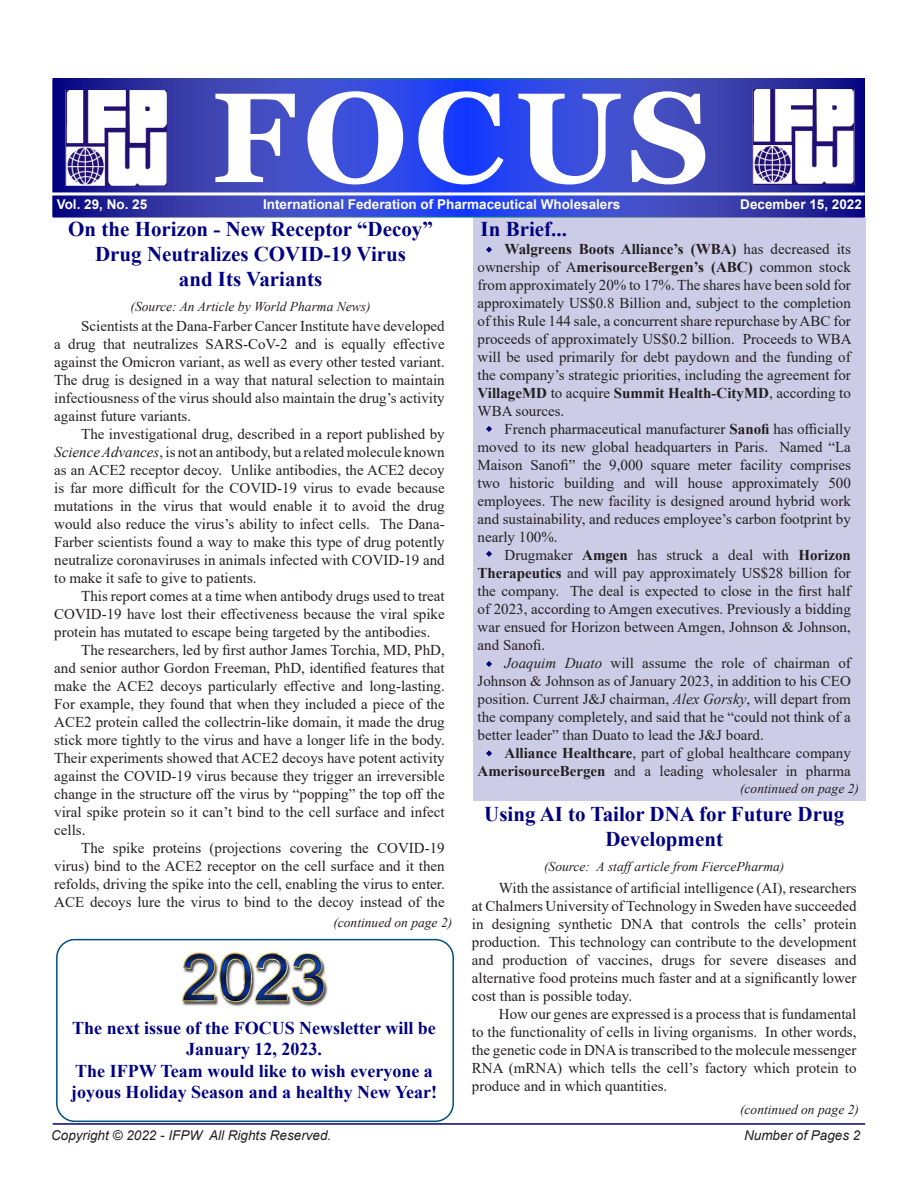
<style>
.page{position:relative;width:918px;height:1188px;background:#fff}
.page>*{position:absolute;margin:0;border:0;box-sizing:border-box;transform-origin:0 0}
.t1{font:700 127.5px "Georgia";letter-spacing:.05em;color:#fff}
.t2{font:700 21px/25.2px "Times New Roman";color:#000082;text-align:center}
.t3{font:700 21px "Times New Roman";color:#000080}
.t4{font:700 18px/21.6px "Times New Roman";color:#000082;text-align:center}
.t5{font:15px/18px "Times New Roman";color:#231f20;text-align:justify}
.t6{font:italic 13.5px "Times New Roman";color:#231f20}
.Source{font:700 13.5px "Arial";color:#fff}
.t7{font:italic 13.5px "Arial";color:#231f20}
.s1{font-style:italic}
.s2{font-weight:700}
</style>
<div class="page">
<div style="left:56px;top:939px;width:398px;height:183px;border:2px solid #004e80;border-radius:18px"></div>
<div style="left:473px;top:216px;width:393px;height:585px;background:#cccce6"></div>
<svg style="left:55px;top:81px;width:807px;height:134px;background:#3444ca"></svg>
<img style="left:753px;top:89px;width:101px;height:95px">
<img style="left:66px;top:91px;width:101px;height:95px">
<svg style="left:486px;top:426px;width:6px;height:6px"></svg>
<svg style="left:486px;top:661px;width:6px;height:6px"></svg>
<svg style="left:486px;top:750px;width:6px;height:7px"></svg>
<svg style="left:486px;top:246px;width:6px;height:7px"></svg>
<hr style="left:51px;top:192px;width:814px;height:3px;background:#fff">
<hr style="left:53px;top:1123px;width:812px;height:2px;background:#000080">
<svg style="left:486px;top:551px;width:6px;height:6px"></svg>
<img style="left:181px;top:952px;width:147px;height:55px">
<p class="Source" style="left:57px;top:195px;width:92px">Vol. 29, No. 25</p>
<p class="t1" style="left:211px;top:56px;width:500px">FOCUS</p>
<p class="Source" style="left:263px;top:195px;width:359px">International Federation of Pharmaceutical Wholesalers</p>
<p class="Source" style="left:740px;top:195px;width:123px">December 15, 2022</p>
<p class="t2" style="left:68px;top:216px;width:366px">On the Horizon - New Receptor “Decoy”<br>Drug Neutralizes COVID-19 Virus</p>
<p class="t2" style="left:179px;top:266px;width:145px">and Its Variants</p>
<p class="t6" style="left:131px;top:298px;width:241px">(Source: An Article by World Pharma News)</p>
<p class="t5" style="left:54px;top:317px;width:392px;text-indent:27px">Scientists at the Dana-Farber Cancer Institute have developed a drug that neutralizes SARS-CoV-2 and is equally effective against the Omicron variant, as well as every other tested variant.<br>The drug is designed in a way that natural selection to maintain infectiousness of the virus should also maintain the drug’s activity against future variants.</p>
<p class="t5" style="left:54px;top:425px;width:392px;text-indent:27px">The investigational drug, described in a report published by <span class="s1">Science Advances</span>, is not an antibody, but a related molecule known as an ACE2 receptor decoy. Unlike antibodies, the ACE2 decoy is far more difficult for the COVID-19 virus to evade because mutations in the virus that would enable it to avoid the drug would also reduce the virus’s ability to infect cells. The Dana-Farber scientists found a way to make this type of drug potently neutralize coronaviruses in animals infected with COVID-19 and to make it safe to give to patients.</p>
<p class="t5" style="left:54px;top:587px;width:392px;text-indent:27px">This report comes at a time when antibody drugs used to treat COVID-19 have lost their effectiveness because the viral spike protein has mutated to escape being targeted by the antibodies.</p>
<p class="t5" style="left:54px;top:641px;width:392px;text-indent:27px">The researchers, led by first author James Torchia, MD, PhD, and senior author Gordon Freeman, PhD, identified features that make the ACE2 decoys particularly effective and long-lasting.<br>For example, they found that when they included a piece of the ACE2 protein called the collectrin-like domain, it made the drug stick more tightly to the virus and have a longer life in the body.<br>Their experiments showed that ACE2 decoys have potent activity against the COVID-19 virus because they trigger an irreversible change in the structure off the virus by “popping” the top off the viral spike protein so it can’t bind to the cell surface and infect cells.</p>
<p class="t5" style="left:54px;top:839px;width:392px;text-indent:27px">The spike proteins (projections covering the COVID-19 virus) bind to the ACE2 receptor on the cell surface and it then refolds, driving the spike into the cell, enabling the virus to enter.<br>ACE decoys lure the virus to bind to the decoy instead of the</p>
<p class="t6" style="left:333px;top:914px;width:120px">(continued on page 2)</p>
<p class="t4" style="left:72px;top:1016px;width:365px">The next issue of the FOCUS Newsletter will be<br>January 12, 2023.</p>
<p class="t4" style="left:71px;top:1059px;width:367px;text-align:left">The IFPW Team would like to wish everyone a joyous Holiday Season and a healthy New Year!</p>
<p class="t3" style="left:481px;top:214px;width:88px">In Brief...</p>
<p class="t5" style="left:478px;top:239px;width:376px;text-indent:27px"><span class="s2">Walgreens Boots Alliance’s (WBA)</span> has decreased its ownership of A<span class="s2">merisourceBergen’s (ABC)</span> common stock from approximately 20% to 17%. The shares have been sold for approximately US$0.8 Billion and, subject to the completion of this Rule 144 sale, a concurrent share repurchase by ABC for proceeds of approximately US$0.2 billion. Proceeds to WBA will be used primarily for debt paydown and the funding of the company’s strategic priorities, including the agreement for <span class="s2">VillageMD</span> to acquire <span class="s2">Summit Health-CityMD</span>, according to WBA sources.</p>
<p class="t5" style="left:478px;top:419px;width:375px;text-indent:27px">French pharmaceutical manufacturer <span class="s2">Sanofi</span> has officially moved to its new global headquarters in Paris. Named “La Maison Sanofi” the 9,000 square meter facility comprises two historic building and will house approximately 500 employees. The new facility is designed around hybrid work and sustainability, and reduces employee’s carbon footprint by nearly 100%.</p>
<p class="t5" style="left:478px;top:545px;width:375px;text-indent:27px">Drugmaker <span class="s2">Amgen</span> has struck a deal with <span class="s2">Horizon Therapeutics</span> and will pay approximately US$28 billion for the company. The deal is expected to close in the first half of 2023, according to Amgen executives. Previously a bidding war ensued for Horizon between Amgen, Johnson &amp; Johnson, and Sanofi.</p>
<p class="t5" style="left:478px;top:653px;width:375px;text-indent:27px"><span class="s1">Joaquim Duato</span> will assume the role of chairman of Johnson &amp; Johnson as of January 2023, in addition to his CEO position. Current J&amp;J chairman, <span class="s1">Alex Gorsky</span>, will depart from the company completely, and said that he “could not think of a better leader” than Duato to lead the J&amp;J board.</p>
<p class="t5" style="left:478px;top:743px;width:375px;text-align:right"><span class="s2">Alliance Healthcare</span>, part of global healthcare company<br><span class="s2">AmerisourceBergen</span> and a leading wholesaler in pharma</p>
<p class="t6" style="left:740px;top:779px;width:120px">(continued on page 2)</p>
<p class="t2" style="left:484px;top:800px;width:361px">Using AI to Tailor DNA for Future Drug<br>Development</p>
<p class="t6" style="left:544px;top:857px;width:242px">(Source: A staffarticle from FiercePharma)</p>
<p class="t5" style="left:472px;top:878px;width:386px;text-indent:27px">With the assistance of artificial intelligence (AI), researchers at Chalmers University of Technology in Sweden have succeeded in designing synthetic DNA that controls the cells’ protein production. This technology can contribute to the development and production of vaccines, drugs for severe diseases and alternative food proteins much faster and at a significantly lower cost than is possible today.</p>
<p class="t5" style="left:472px;top:1004px;width:386px;text-indent:27px">How our genes are expressed is a process that is fundamental to the functionality of cells in living organisms. In other words, the genetic code in DNA is transcribed to the molecule messenger RNA (mRNA) which tells the cell’s factory which protein to produce and in which quantities.</p>
<p class="t6" style="left:740px;top:1100px;width:120px">(continued on page 2)</p>
<p class="t7" style="left:51px;top:1126px;width:282px">Copyright © 2022 - IFPW All Rights Reserved.</p>
<p class="t7" style="left:744px;top:1126px;width:118px">Number of Pages 2</p>
</div>
